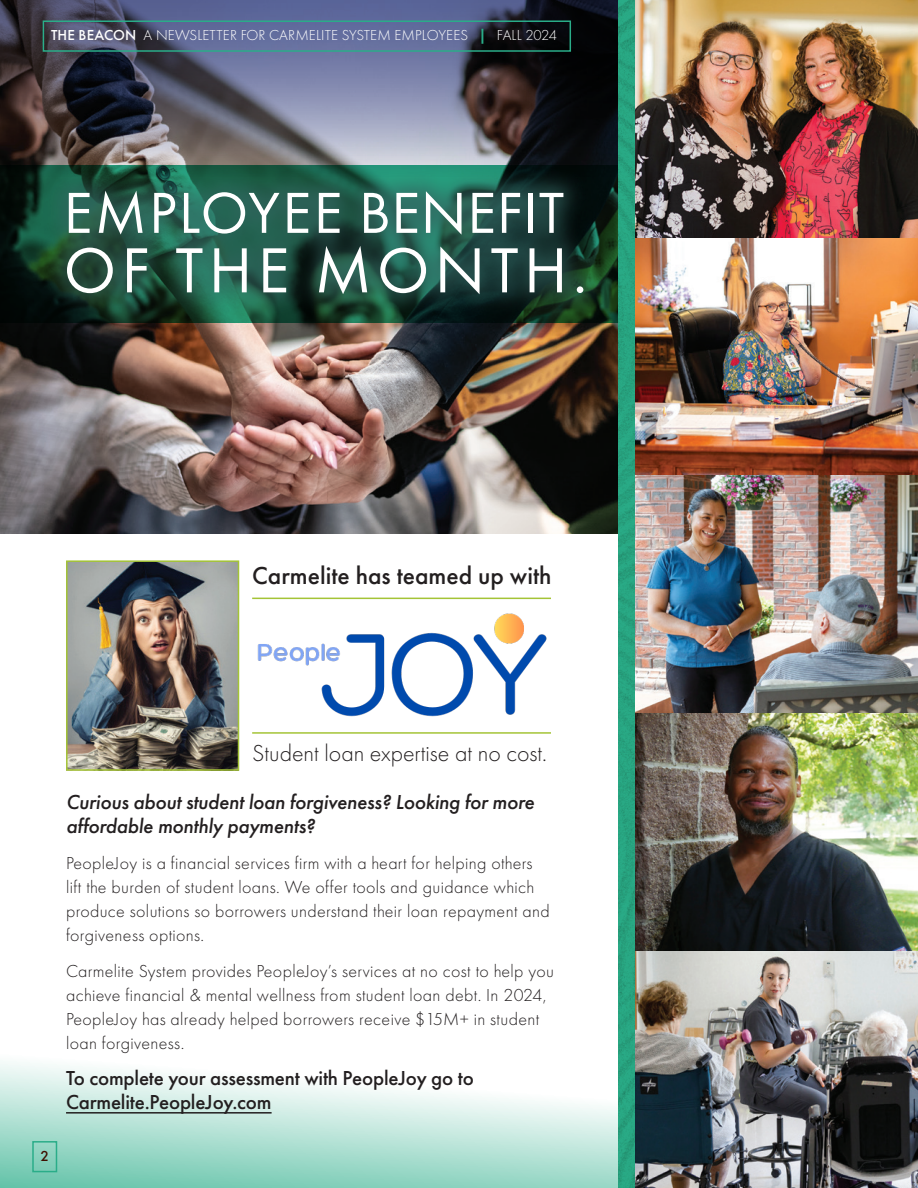
<style>
.page{position:relative;width:918px;height:1188px;background:#fff}
.page>*{position:absolute;margin:0;border:0;box-sizing:border-box;transform-origin:0 0}
.t1{font:66px "Futura PT";letter-spacing:.08em;color:#fff}
.t2{font:60px "Futura PT";letter-spacing:.01em;color:#fff}
.t3{font:500 25.5px "Futura PT";color:#231f20}
.t4{font:300 24px "Futura PT";color:#231f20}
.t5{font:italic 500 21px/24px "Futura PT";letter-spacing:-.01em;color:#231f20}
.t6{font:500 21px/24px "Futura PT";letter-spacing:-.01em;color:#231f20}
.t7{font:300 18px/24px "Futura PT";letter-spacing:.02em;color:#231f20}
.t8{font:300 15px "Futura PT";letter-spacing:.01em;color:#fff}
.t9{font:500 15px "Futura PT";color:#401000}
.s1{font-weight:500}
.s2{font-weight:600;color:#2aad89}
</style>
<div class="page">
<img style="left:0;top:323px;width:618px;height:211px">
<svg style="left:0;top:1061px;width:618px;height:127px"></svg>
<svg style="left:0;top:0;width:618px;height:165px;background:#525365"></svg>
<svg style="left:0;top:165px;width:618px;height:158px;background:#0b2619"></svg>
<div style="left:42px;top:166px;width:566px;height:152px;background:#32645f;opacity:.82"></div>
<div style="left:32px;top:1141px;width:25px;height:31px;border:2px solid #2aad89"></div>
<hr style="left:252px;top:598px;width:299px;height:1px;background:#a4c436">
<hr style="left:252px;top:732px;width:299px;height:2px;background:#a4c436">
<img style="left:257px;top:613px;width:290px;height:104px">
<img style="left:69px;top:563px;width:167px;height:205px">
<div style="left:66px;top:560px;width:173px;height:211px;border:2px solid #a4c436"></div>
<img style="left:635px;top:0;width:283px;height:1188px">
<img style="left:618px;top:0;width:17px;height:1188px">
<div style="left:43px;top:20px;width:528px;height:32px;border:2px solid #2aad89"></div>
<hr style="left:66px;top:1112px;width:206px;height:2px;background:#231f20">
<p class="t8" style="left:51px;top:27px;width:507px"><span class="s1">THE BEACON</span> A NEWSLETTER FOR CARMELITE SYSTEM EMPLOYEES <span class="s2">|</span> FALL 2024</p>
<h2 class="t2" style="left:64px;top:177px;width:502px">EMPLOYEE BENEFIT</h2>
<h1 class="t1" style="left:64px;top:231px;width:525px">OF THE MONTH.</h1>
<h3 class="t3" style="left:252px;top:561px;width:301px">Carmelite has teamed up with</h3>
<h3 class="t4" style="left:252px;top:740px;width:296px">Student loan expertise at no cost.</h3>
<p class="t9" style="left:41px;top:1147px;width:10px">2</p>
<p class="t5" style="left:66px;top:790px;width:470px">Curious about student loan forgiveness? Looking for more affordable monthly payments?</p>
<p class="t7" style="left:66px;top:851px;width:485px">PeopleJoy is a financial services firm with a heart for helping others lift the burden of student loans. We offer tools and guidance which produce solutions so borrowers understand their loan repayment and forgiveness options.</p>
<p class="t7" style="left:66px;top:959px;width:490px">Carmelite System provides PeopleJoy’s services at no cost to help you achieve financial &amp; mental wellness from student loan debt. In 2024, PeopleJoy has already helped borrowers receive $15M+ in student loan forgiveness.</p>
<p class="t6" style="left:66px;top:1066px;width:409px">To complete your assessment with PeopleJoy go to<br>Carmelite.PeopleJoy.com</p>
</div>
